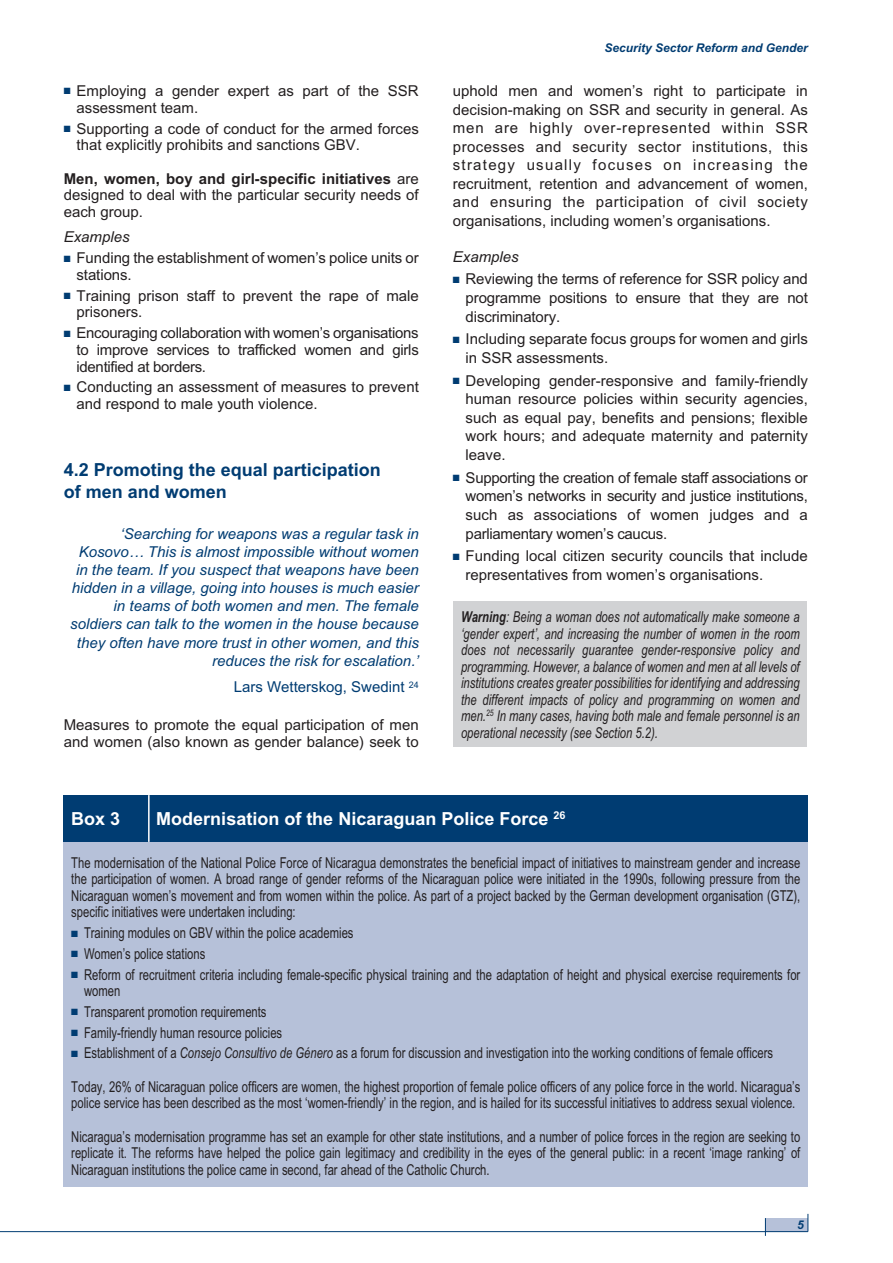
<style>
.page{position:relative;width:893px;height:1263px;background:#fff}
.page>*{position:absolute;margin:0;border:0;box-sizing:border-box;transform-origin:0 0}
.t1{font:700 18px/21.8px "Arial";color:#003c72}
.t2{font:700 18px "Arial";color:#fff}
.t3{font:15px/18.6px "Arial";color:#231f20}
.t4{font:15px/16.5px "Arial";color:#231f20;text-align:justify;scale:.75 1}
.t5{font:italic 15px/16.5px "Arial";color:#231f20;text-align:justify;scale:.75 1}
.t6{font:italic 15px/18.1px "Arial";color:#003c72;text-align:right}
.t7{font:15px "Arial";color:#003c72}
.t8{font:italic 15px "Arial";color:#231f20}
.t9{font:italic 700 12px "Arial";color:#003c72}
.s1{color:#003c72}
.s2{font-weight:700}
.s3{font-style:italic}
</style>
<div class="page">
<div style="left:765px;top:1218px;width:43px;height:13px;background:#b6c1d9"></div>
<div style="left:454px;top:602px;width:353px;height:145px;background:#d1d2d4"></div>
<hr style="left:0;top:1231px;width:808px;height:1px;background:#003c72">
<svg style="left:765px;top:1218px;width:1px;height:18px"></svg>
<svg style="left:808px;top:1214px;width:1px;height:17px"></svg>
<div style="left:64px;top:820px;width:744px;height:366px;background:#b6c1d9"></div>
<div style="left:64px;top:795px;width:744px;height:47px;background:#003c72"></div>
<hr style="left:148px;top:795px;width:2px;height:47px;background:#fff">
<p class="t3" style="left:77px;top:82px;width:344px;line-height:16.6px;text-indent:-13px"><span class="s1">■</span> Employing a gender expert as part of the SSR assessment team.</p>
<p class="t3" style="left:77px;top:120px;width:344px;line-height:16.6px;text-indent:-13px"><span class="s1">■</span> Supporting a code of conduct for the armed forces that explicitly prohibits and sanctions GBV.</p>
<p class="t3" style="left:64px;top:170px;width:357px;line-height:16.6px;text-align:justify"><span class="s2">Men, women, boy and girl-specific initiatives</span> are designed to deal with the particular security needs of each group.</p>
<p class="t8" style="left:64px;top:228px;width:67px">Examples</p>
<p class="t3" style="left:77px;top:250px;width:344px;line-height:16.6px;text-indent:-13px"><span class="s1">■</span> Funding the establishment of women’s police units or stations.</p>
<p class="t3" style="left:77px;top:287px;width:344px;line-height:16.6px;text-indent:-13px"><span class="s1">■</span> Training prison staff to prevent the rape of male prisoners.</p>
<p class="t3" style="left:77px;top:325px;width:344px;line-height:16.6px;text-align:justify;text-indent:-13px"><span class="s1">■</span> Encouraging collaboration with women’s organisations to improve services to trafficked women and girls identified at borders.</p>
<p class="t3" style="left:77px;top:379px;width:344px;line-height:16.6px;text-indent:-13px"><span class="s1">■</span> Conducting an assessment of measures to prevent and respond to male youth violence.</p>
<p class="t1" style="left:64px;top:459px;width:319px">4.2 Promoting the equal participation of men and women</p>
<p class="t6" style="left:70px;top:524px;width:350px">‘Searching for weapons was a regular task in Kosovo… This is almost impossible without women in the team. If you suspect that weapons have been hidden in a village, going into houses is much easier in teams of both women and men. The female soldiers can talk to the women in the house because they often have more trust in other women, and this reduces the risk for escalation.’</p>
<p class="t7" style="left:234px;top:678px;width:187px">Lars Wetterskog, Swedint <sup>24</sup></p>
<p class="t3" style="left:64px;top:717px;width:356px;line-height:16.6px">Measures to promote the equal participation of men and women (also known as gender balance) seek to</p>
<p class="t9" style="left:604px;top:41px;width:205px">Security Sector Reform and Gender</p>
<p class="t3" style="left:453px;top:81px;width:357px;text-align:justify">uphold men and women’s right to participate in decision-making on SSR and security in general. As men are highly over-represented within SSR processes and security sector institutions, this strategy usually focuses on increasing the recruitment, retention and advancement of women, and ensuring the participation of civil society organisations, including women’s organisations.</p>
<p class="t8" style="left:453px;top:248px;width:67px">Examples</p>
<p class="t3" style="left:466px;top:270px;width:344px;text-align:justify;text-indent:-13px"><span class="s1">■</span> Reviewing the terms of reference for SSR policy and programme positions to ensure that they are not discriminatory.</p>
<p class="t3" style="left:466px;top:330px;width:344px;text-indent:-13px"><span class="s1">■</span> Including separate focus groups for women and girls in SSR assessments.</p>
<p class="t3" style="left:466px;top:371px;width:344px;text-align:justify;text-indent:-13px"><span class="s1">■</span> Developing gender-responsive and family-friendly human resource policies within security agencies, such as equal pay, benefits and pensions; flexible work hours; and adequate maternity and paternity leave.</p>
<p class="t3" style="left:466px;top:468px;width:344px;text-align:justify;text-indent:-13px"><span class="s1">■</span> Supporting the creation of female staff associations or women’s networks in security and justice institutions, such as associations of women judges and a parliamentary women’s caucus.</p>
<p class="t3" style="left:466px;top:547px;width:344px;text-indent:-13px"><span class="s1">■</span> Funding local citizen security councils that include representatives from women’s organisations.</p>
<p class="t5" style="left:461px;top:609px;width:453px"><span class="s2">Warning</span>: Being a woman does not automatically make someone a ‘gender expert’, and increasing the number of women in the room does not necessarily guarantee gender-responsive policy and programming. However, a balance of women and men at all levels of institutions creates greater possibilities for identifying and addressing the different impacts of policy and programming on women and men.<sup>25</sup> In many cases, having both male and female personnel is an operational necessity (see Section 5.2).</p>
<p class="t2" style="left:71px;top:808px;width:51px">Box 3</p>
<p class="t2" style="left:156px;top:808px;width:411px">Modernisation of the Nicaraguan Police Force <sup>26</sup></p>
<p class="t4" style="left:71px;top:854px;width:974px">The modernisation of the National Police Force of Nicaragua demonstrates the beneficial impact of initiatives to mainstream gender and increase the participation of women. A broad range of gender reforms of the Nicaraguan police were initiated in the 1990s, following pressure from the Nicaraguan women’s movement and from women within the police. As part of a project backed by the German development organisation (GTZ), specific initiatives were undertaken including:</p>
<p class="t4" style="left:71px;top:925px;width:378px"><span class="s1">■</span> Training modules on GBV within the police academies</p>
<p class="t4" style="left:71px;top:945px;width:180px"><span class="s1">■</span> Women’s police stations</p>
<p class="t4" style="left:84px;top:966px;width:957px;text-indent:-13px"><span class="s1">■</span> Reform of recruitment criteria including female-specific physical training and the adaptation of height and physical exercise requirements for women</p>
<p class="t4" style="left:71px;top:1003px;width:262px"><span class="s1">■</span> Transparent promotion requirements</p>
<p class="t4" style="left:71px;top:1024px;width:283px"><span class="s1">■</span> Family-friendly human resource policies</p>
<p class="t4" style="left:71px;top:1045px;width:937px"><span class="s1">■</span> Establishment of a <span class="s3">Consejo Consultivo de Género</span> as a forum for discussion and investigation into the working conditions of female officers</p>
<p class="t4" style="left:71px;top:1078px;width:974px">Today, 26% of Nicaraguan police officers are women, the highest proportion of female police officers of any police force in the world. Nicaragua’s police service has been described as the most ‘women-friendly’ in the region, and is hailed for its successful initiatives to address sexual violence.</p>
<p class="t4" style="left:71px;top:1128px;width:974px">Nicaragua’s modernisation programme has set an example for other state institutions, and a number of police forces in the region are seeking to replicate it. The reforms have helped the police gain legitimacy and credibility in the eyes of the general public: in a recent ‘image ranking’ of Nicaraguan institutions the police came in second, far ahead of the Catholic Church.</p>
<p class="t9" style="left:797px;top:1218px;width:8px">5</p>
</div>
